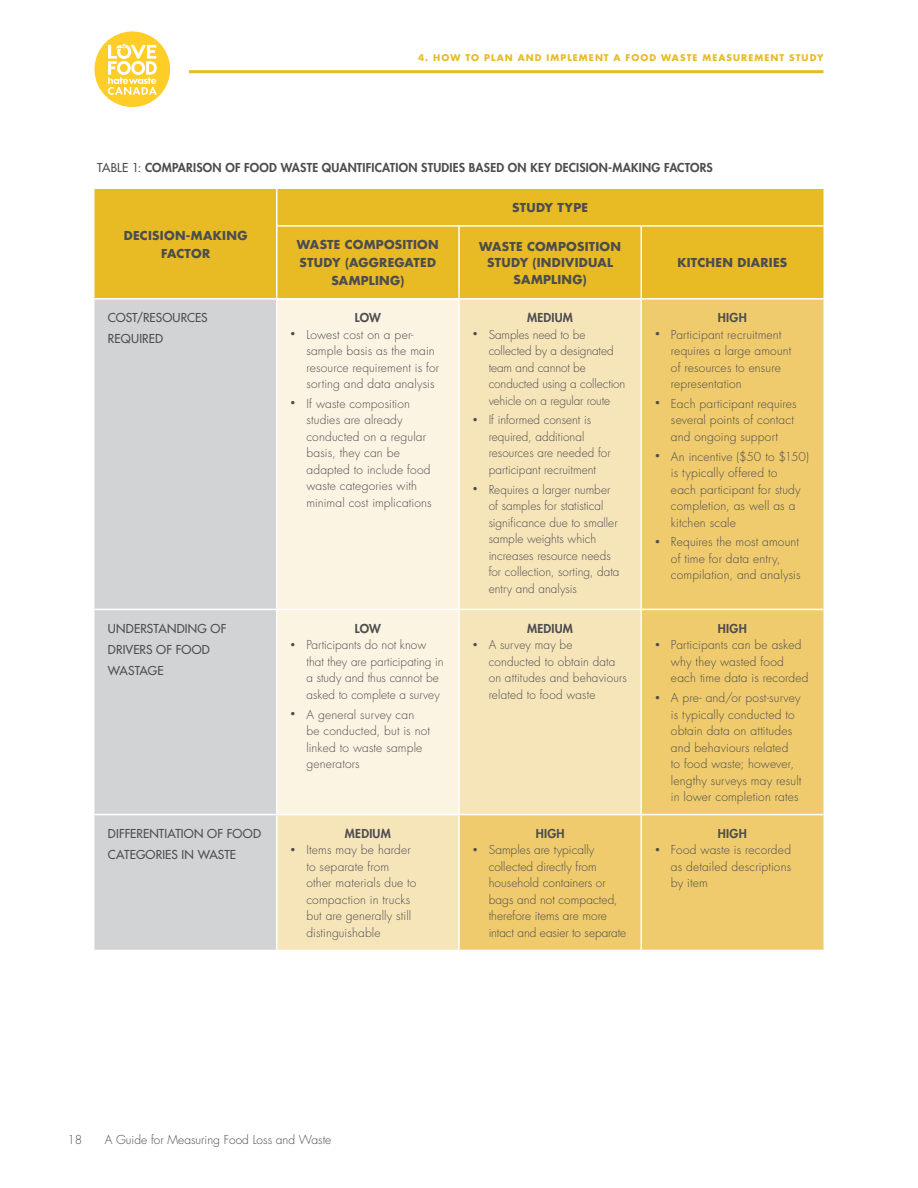
<style>
.page{position:relative;width:918px;height:1188px;background:#fff}
.page>*{position:absolute;margin:0;border:0;box-sizing:border-box;transform-origin:0 0}
.t1{font:300 12px/16.5px "Futura Std";letter-spacing:.01em;color:#4d4d4f}
.t2{font:700 12px/18px "Futura Std";letter-spacing:.02em;color:#4d4d4f;text-align:center}
.t3{font:800 12px "Futura Std";letter-spacing:.02em;color:#4d4d4f}
.t4{font:500 12px/21px "Futura Std";letter-spacing:.01em;color:#4d4d4f}
.t5{font:700 9px "Futura Std";letter-spacing:.12em;color:#e8bb24}
.s1{font-weight:500}
.s2{font-size:9px}
</style>
<div class="page">
<div style="left:94px;top:189px;width:730px;height:109px;background:#e8bb24"></div>
<div style="left:94px;top:300px;width:182px;height:650px;background:#d1d3d4"></div>
<svg style="left:278px;top:300px;width:180px;height:650px;background:#faf0da"></svg>
<svg style="left:460px;top:300px;width:364px;height:650px;background:#f2d58b"></svg>
<hr style="left:640px;top:300px;width:2px;height:309px;background:#fff">
<hr style="left:94px;top:609px;width:183px;height:1px;background:#fff">
<hr style="left:277px;top:609px;width:182px;height:1px;background:#fff">
<hr style="left:459px;top:609px;width:182px;height:1px;background:#fff">
<hr style="left:641px;top:609px;width:183px;height:1px;background:#fff">
<hr style="left:640px;top:610px;width:2px;height:204px;background:#fff">
<hr style="left:94px;top:814px;width:183px;height:1px;background:#fff">
<hr style="left:277px;top:814px;width:182px;height:1px;background:#fff">
<hr style="left:459px;top:814px;width:182px;height:1px;background:#fff">
<hr style="left:641px;top:814px;width:183px;height:1px;background:#fff">
<hr style="left:640px;top:815px;width:2px;height:135px;background:#fff">
<hr style="left:276px;top:189px;width:2px;height:36px;background:#fff">
<hr style="left:276px;top:227px;width:2px;height:71px;background:#fff">
<hr style="left:458px;top:227px;width:2px;height:71px;background:#fff">
<hr style="left:640px;top:227px;width:2px;height:71px;background:#fff">
<hr style="left:276px;top:225px;width:183px;height:2px;background:#fff">
<hr style="left:459px;top:225px;width:182px;height:2px;background:#fff">
<hr style="left:641px;top:225px;width:183px;height:2px;background:#fff">
<div style="left:95px;top:31px;width:75px;height:76px;background:#ffcd27;border-radius:50%"></div>
<svg style="left:108px;top:44px;width:49px;height:51px"></svg>
<hr style="left:189px;top:70px;width:635px;height:3px;background:#e8bb24">
<p class="t5" style="left:418px;top:52px;width:407px">4. HOW TO PLAN AND IMPLEMENT A FOOD WASTE MEASUREMENT STUDY</p>
<p class="t3" style="left:97px;top:160px;width:617px"><span class="s1">TABLE 1:</span> COMPARISON OF FOOD WASTE QUANTIFICATION STUDIES BASED ON KEY DECISION-MAKING FACTORS</p>
<p class="t2" style="left:124px;top:226px;width:125px">DECISION-MAKING<br>FACTOR</p>
<p class="t2" style="left:512px;top:199px;width:77px">STUDY TYPE</p>
<p class="t2" style="left:297px;top:236px;width:143px">WASTE COMPOSITION<br>STUDY (AGGREGATED<br>SAMPLING)</p>
<p class="t2" style="left:479px;top:238px;width:143px;line-height:16.5px">WASTE COMPOSITION<br>STUDY (INDIVIDUAL<br>SAMPLING)</p>
<p class="t4" style="left:108px;top:307px;width:101px">COST/RESOURCES<br>REQUIRED</p>
<p class="t3" style="left:355px;top:310px;width:27px">LOW</p>
<p class="t1" style="left:306px;top:326px;width:134px;text-indent:-16px"><span class="s2">•</span> Lowest cost on a per&shy;sample basis as the main resource requirement is for sorting and data analysis</p>
<p class="t1" style="left:306px;top:396px;width:127px;text-indent:-16px"><span class="s2">•</span> If waste composition studies are already conducted on a regular basis, they can be adapted to include food waste categories with minimal cost implications</p>
<p class="t4" style="left:108px;top:618px;width:120px">UNDERSTANDING OF<br>DRIVERS OF FOOD<br>WASTAGE</p>
<p class="t3" style="left:355px;top:621px;width:27px">LOW</p>
<p class="t1" style="left:306px;top:637px;width:139px;text-indent:-16px"><span class="s2">•</span> Participants do not know that they are participating in a study and thus cannot be asked to complete a survey</p>
<p class="t1" style="left:306px;top:706px;width:125px;text-indent:-16px"><span class="s2">•</span> A general survey can be conducted, but is not linked to waste sample generators</p>
<p class="t4" style="left:108px;top:823px;width:155px">DIFFERENTIATION OF FOOD<br>CATEGORIES IN WASTE</p>
<p class="t3" style="left:345px;top:826px;width:47px">MEDIUM</p>
<p class="t1" style="left:306px;top:842px;width:112px;text-indent:-16px"><span class="s2">•</span> Items may be harder to separate from other materials due to compaction in trucks but are generally still distinguishable</p>
<p class="t3" style="left:527px;top:310px;width:47px">MEDIUM</p>
<p class="t1" style="left:489px;top:326px;width:138px;text-indent:-16px"><span class="s2">•</span> Samples need to be collected by a designated team and cannot be conducted using a collection vehicle on a regular route</p>
<p class="t1" style="left:489px;top:412px;width:123px;text-indent:-16px"><span class="s2">•</span> If informed consent is required, additional resources are needed for participant recruitment</p>
<p class="t1" style="left:489px;top:481px;width:132px;text-indent:-16px"><span class="s2">•</span> Requires a larger number of samples for statistical significance due to smaller sample weights which increases resource needs for collection, sorting, data entry and analysis</p>
<p class="t3" style="left:527px;top:621px;width:47px">MEDIUM</p>
<p class="t1" style="left:489px;top:637px;width:140px;text-indent:-16px"><span class="s2">•</span> A survey may be conducted to obtain data on attitudes and behaviours related to food waste</p>
<p class="t3" style="left:536px;top:826px;width:30px">HIGH</p>
<p class="t1" style="left:489px;top:842px;width:139px;text-indent:-16px"><span class="s2">•</span> Samples are typically collected directly from household containers or bags and not compacted, therefore items are more intact and easier to separate</p>
<p class="t2" style="left:677px;top:254px;width:111px">KITCHEN DIARIES</p>
<p class="t3" style="left:718px;top:310px;width:30px">HIGH</p>
<p class="t1" style="left:671px;top:326px;width:122px;text-indent:-16px"><span class="s2">•</span> Participant recruitment requires a large amount of resources to ensure representation</p>
<p class="t1" style="left:671px;top:396px;width:127px;text-indent:-16px"><span class="s2">•</span> Each participant requires several points of contact and ongoing support</p>
<p class="t1" style="left:671px;top:448px;width:140px;text-indent:-16px"><span class="s2">•</span> An incentive ($50 to $150) is typically offered to<br>each participant for study completion, as well as a kitchen scale</p>
<p class="t1" style="left:671px;top:534px;width:131px;text-indent:-16px"><span class="s2">•</span> Requires the most amount of time for data entry, compilation, and analysis</p>
<p class="t3" style="left:718px;top:621px;width:30px">HIGH</p>
<p class="t1" style="left:671px;top:637px;width:139px;text-indent:-16px"><span class="s2">•</span> Participants can be asked why they wasted food each time data is recorded</p>
<p class="t1" style="left:671px;top:690px;width:132px;text-indent:-16px"><span class="s2">•</span> A pre- and/or post-survey is typically conducted to obtain data on attitudes and behaviours related<br>to food waste; however, lengthy surveys may result in lower completion rates</p>
<p class="t3" style="left:718px;top:826px;width:30px">HIGH</p>
<p class="t1" style="left:671px;top:842px;width:122px;text-align:justify;text-indent:-16px"><span class="s2">•</span> Food waste is recorded as detailed descriptions by item</p>
<p class="t1" style="left:67px;top:1132px;width:16px">18</p>
<p class="t1" style="left:105px;top:1132px;width:228px">A Guide for Measuring Food Loss and Waste</p>
</div>
